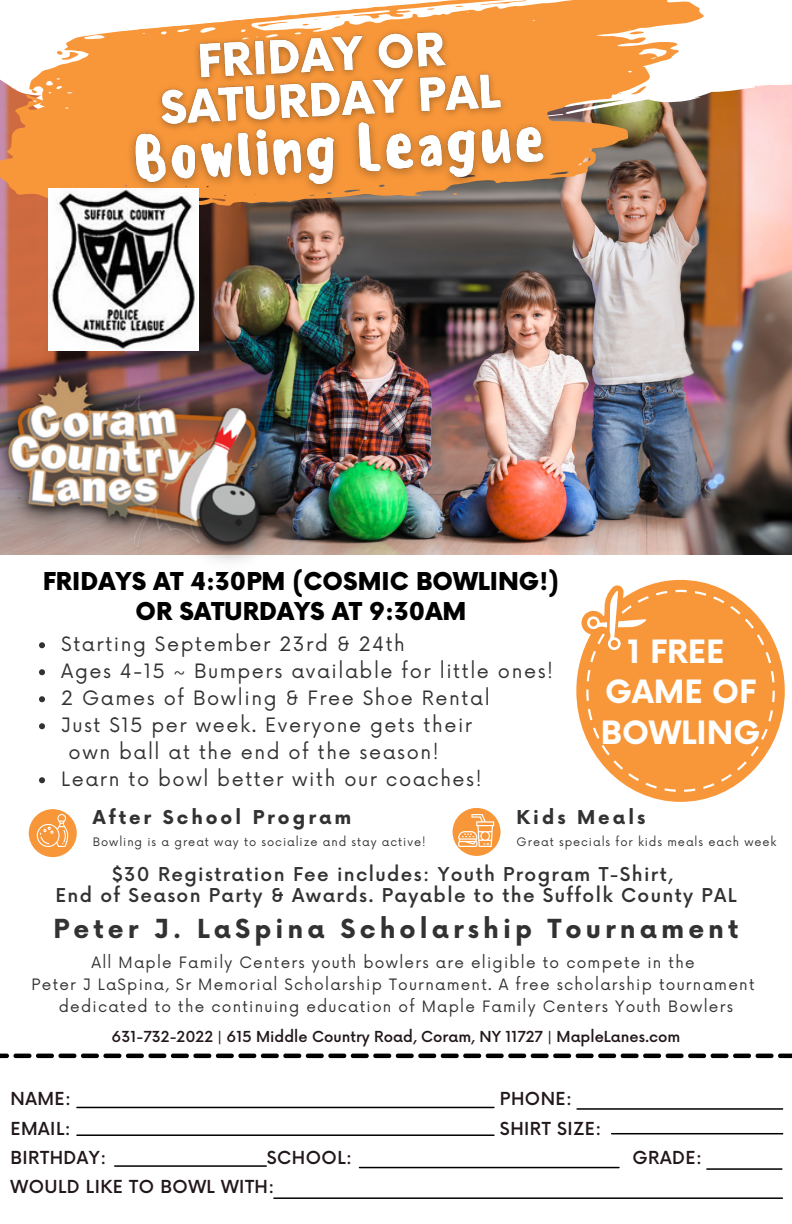
<style>
.page{position:relative;width:792px;height:1224px;background:#fff}
.page>*{position:absolute;margin:0;border:0;box-sizing:border-box;transform-origin:0 0}
.t1{font:700 31.4px/40.4px "Now";color:#fff;text-align:center}
.t2{font:700 25.6px "Now";letter-spacing:.16em;color:#323232}
.t3{font:900 24px/30px "Now";color:#000;text-align:center}
.t4{font:19.4px "Now";letter-spacing:.08em;color:#323232}
.t5{font:500 18.6px/21px "Now";letter-spacing:.075em;color:#323232;text-align:center}
.t6{font:700 18.6px "Now";letter-spacing:.16em;color:#323232}
.t7{font:500 17.4px/29.2px "Now";letter-spacing:.03em;color:#22171a}
.t8{font:15.4px/21.6px "Now";letter-spacing:.08em;color:#323232;text-align:center}
.t9{font:500 14.8px "Now";color:#22171a}
.t10{font:11.4px "Now";letter-spacing:.08em;color:#323232}
</style>
<div class="page">
<img style="left:0;top:147px;width:792px;height:408px">
<svg style="left:712px;top:84px;width:80px;height:63px;background:#e8b196"></svg>
<svg style="left:327px;top:0;width:385px;height:157px"></svg>
<svg style="left:480px;top:0;width:47px;height:8px"></svg>
<svg style="left:427px;top:8px;width:8px;height:2px"></svg>
<svg style="left:0;top:14px;width:654px;height:201px;fill:#f8973a"></svg>
<svg style="left:60px;top:72px;width:7px;height:5px"></svg>
<svg style="left:57px;top:51px;width:22px;height:10px"></svg>
<div style="left:453px;top:808px;width:48px;height:48px;background:#f8973a;border-radius:50%"></div>
<div style="left:29px;top:809px;width:48px;height:48px;background:#f8973a;border-radius:50%"></div>
<img style="left:0;top:350px;width:285px;height:212px">
<img style="left:49px;top:188px;width:150px;height:162px">
<svg style="left:37px;top:814px;width:33px;height:33px"></svg>
<svg style="left:458px;top:814px;width:36px;height:33px"></svg>
<svg style="left:0;top:1054px;width:792px;height:4px"></svg>
<hr style="left:77px;top:1107px;width:417px;height:1px;background:#000">
<hr style="left:577px;top:1108px;width:206px;height:2px;background:#000">
<hr style="left:77px;top:1134px;width:417px;height:2px;background:#000">
<hr style="left:612px;top:1133px;width:171px;height:1px;background:#000">
<hr style="left:707px;top:1168px;width:75px;height:2px;background:#000">
<hr style="left:359px;top:1167px;width:260px;height:1px;background:#000">
<hr style="left:115px;top:1165px;width:151px;height:2px;background:#000">
<hr style="left:274px;top:1197px;width:508px;height:2px;background:#000">
<svg style="left:576px;top:580px;width:209px;height:222px"></svg>
<svg style="left:586px;top:590px;width:189px;height:202px;background:#f8a454"></svg>
<img style="left:144px;top:12px;width:371px;height:77px">
<img style="left:115px;top:89px;width:449px;height:127px">
<svg style="left:39px;top:642px;width:6px;height:6px"></svg>
<svg style="left:39px;top:669px;width:6px;height:6px"></svg>
<svg style="left:39px;top:696px;width:6px;height:6px"></svg>
<svg style="left:39px;top:723px;width:6px;height:6px"></svg>
<svg style="left:39px;top:777px;width:6px;height:6px"></svg>
<h3 class="t3" style="left:43px;top:567px;width:518px">FRIDAYS AT 4:30PM (COSMIC BOWLING!)<br>OR SATURDAYS AT 9:30AM</h3>
<p class="t4" style="left:61px;top:633px;width:345px">Starting September 23rd &amp; 24th</p>
<p class="t4" style="left:61px;top:660px;width:493px">Ages 4-15 ~ Bumpers available for little ones!</p>
<p class="t4" style="left:61px;top:687px;width:430px">2 Games of Bowling &amp; Free Shoe Rental</p>
<p class="t4" style="left:61px;top:714px;width:412px">Just $15 per week. Everyone gets their</p>
<p class="t4" style="left:69px;top:741px;width:372px">own ball at the end of the season!</p>
<p class="t4" style="left:61px;top:768px;width:422px">Learn to bowl better with our coaches!</p>
<h1 class="t1" style="left:601px;top:633px;width:161px">1 FREE<br>GAME OF<br>BOWLING</h1>
<p class="t6" style="left:93px;top:807px;width:260px">After School Program</p>
<p class="t5" style="left:55px;top:865px;width:683px">$30 Registration Fee includes: Youth Program T-Shirt,<br>End of Season Party &amp; Awards. Payable to the Suffolk County PAL</p>
<p class="t6" style="left:517px;top:807px;width:130px">Kids Meals</p>
<p class="t10" style="left:517px;top:836px;width:261px">Great specials for kids meals each week</p>
<p class="t10" style="left:93px;top:836px;width:334px">Bowling is a great way to socialize and stay active!</p>
<h2 class="t2" style="left:54px;top:915px;width:686px">Peter J. LaSpina Scholarship Tournament</h2>
<p class="t8" style="left:32px;top:953px;width:724px">All Maple Family Centers youth bowlers are eligible to compete in the<br>Peter J LaSpina, Sr Memorial Scholarship Tournament. A free scholarship tournament dedicated to the continuing education of Maple Family Centers Youth Bowlers</p>
<p class="t9" style="left:112px;top:1028px;width:570px">631-732-2022 | 615 Middle Country Road, Coram, NY 11727 | MapleLanes.com</p>
<p class="t7" style="left:500px;top:1086px;width:103px">PHONE:<br>SHIRT SIZE:</p>
<p class="t7" style="left:11px;top:1086px;width:97px">NAME:<br>EMAIL:<br>BIRTHDAY:</p>
<p class="t7" style="left:267px;top:1144px;width:87px">SCHOOL:</p>
<p class="t7" style="left:632px;top:1144px;width:71px">GRADE:</p>
<p class="t7" style="left:11px;top:1173px;width:265px">WOULD LIKE TO BOWL WITH:</p>
</div>
